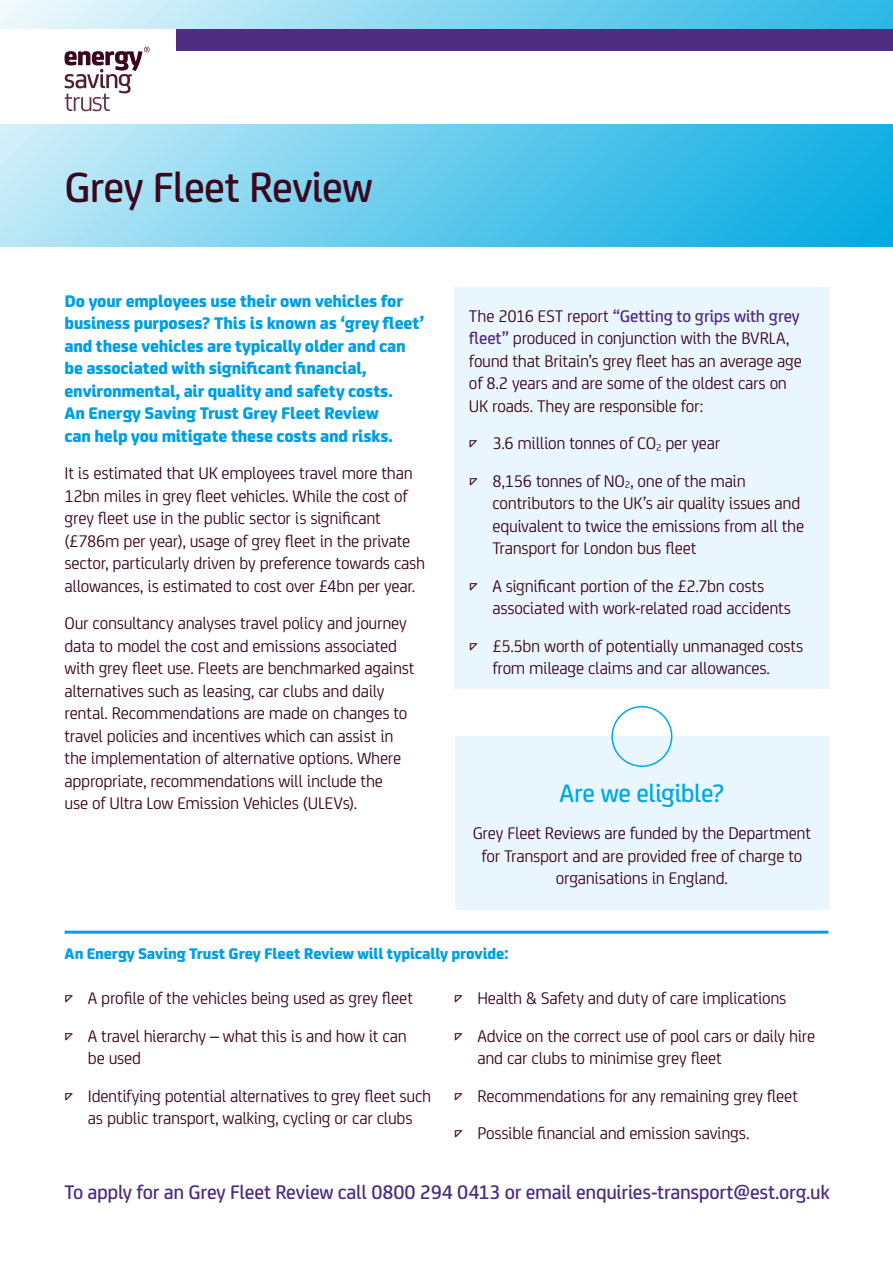
<style>
.page{position:relative;width:893px;height:1263px;background:#fff}
.page>*{position:absolute;margin:0;border:0;box-sizing:border-box;transform-origin:0 0}
.t1{font:500 45px "Energy Saving Sans";letter-spacing:-.015em;color:#3c081f}
.t2{font:500 27px "Energy Saving Sans";letter-spacing:-.015em;color:#00a9e0}
.t3{font:500 21px "Energy Saving Sans";letter-spacing:-.015em;color:#4f2d7f}
.t4{font:18px/22.5px "Energy Saving Sans";letter-spacing:-.015em;color:#3c081f}
.t5{font:700 18px/22.5px "Energy Saving Sans";letter-spacing:-.01em;color:#009fe3}
.t6{font:700 16.5px "Energy Saving Sans";letter-spacing:-.005em;color:#009fe3}
.s1{font-weight:500;color:#4f2d7f}
</style>
<div class="page">
<svg style="left:0;top:0;width:893px;height:247px;background:#6cccec"></svg>
<div style="left:0;top:30px;width:893px;height:94px;background:#fff"></div>
<div style="left:177px;top:30px;width:716px;height:21px;background:#4f2d7f"></div>
<svg style="left:65px;top:47px;width:85px;height:64px"></svg>
<div style="left:454px;top:288px;width:374px;height:401px;background:#eaf6fe"></div>
<div style="left:455px;top:736px;width:373px;height:174px;background:#eaf6fe"></div>
<hr style="left:65px;top:931px;width:763px;height:3px;background:#009fe3">
<div style="left:611px;top:706px;width:61px;height:61px;border:2px solid #00a9e0;border-radius:50%"></div>
<h1 class="t1" style="left:65px;top:154px;width:310px">Grey Fleet Review</h1>
<p class="t5" style="left:65px;top:288px;width:361px">Do your employees use their own vehicles for business purposes? This is known as ‘grey fleet’ and these vehicles are typically older and can be associated with significant financial, environmental, air quality and safety costs.<br>An Energy Saving Trust Grey Fleet Review<br>can help you mitigate these costs and risks.</p>
<p class="t4" style="left:65px;top:461px;width:362px">It is estimated that UK employees travel more than 12bn miles in grey fleet vehicles. While the cost of grey fleet use in the public sector is significant (£786m per year), usage of grey fleet in the private sector, particularly driven by preference towards cash allowances, is estimated to cost over £4bn per year.</p>
<p class="t4" style="left:65px;top:611px;width:352px">Our consultancy analyses travel policy and journey data to model the cost and emissions associated with grey fleet use. Fleets are benchmarked against alternatives such as leasing, car clubs and daily rental. Recommendations are made on changes to travel policies and incentives which can assist in the implementation of alternative options. Where appropriate, recommendations will include the<br>use of Ultra Low Emission Vehicles (ULEVs).</p>
<p class="t4" style="left:469px;top:303px;width:334px">The 2016 EST report <span class="s1">“Getting to grips with grey fleet”</span> produced in conjunction with the BVRLA, found that Britain’s grey fleet has an average age of 8.2 years and are some of the oldest cars on UK roads. They are responsible for:</p>
<p class="t4" style="left:469px;top:431px;width:253px">• 3.6 million tonnes of CO<sub>2</sub> per year</p>
<p class="t4" style="left:492px;top:468px;width:313px;text-indent:-23px">• 8,156 tonnes of NO<sub>2</sub>, one of the main contributors to the UK’s air quality issues and equivalent to twice the emissions from all the Transport for London bus fleet</p>
<p class="t4" style="left:492px;top:573px;width:300px;text-indent:-23px">• A significant portion of the £2.7bn costs associated with work-related road accidents</p>
<p class="t4" style="left:469px;top:633px;width:336px;text-align:center">• £5.5bn worth of potentially unmanaged costs from mileage claims and car allowances.</p>
<h2 class="t2" style="left:559px;top:773px;width:166px">Are we eligible?</h2>
<p class="t4" style="left:473px;top:821px;width:340px;text-align:center">Grey Fleet Reviews are funded by the Department for Transport and are provided free of charge to organisations in England.</p>
<p class="t6" style="left:65px;top:941px;width:445px">An Energy Saving Trust Grey Fleet Review will typically provide:</p>
<p class="t4" style="left:454px;top:986px;width:334px">• Health &amp; Safety and duty of care implications</p>
<p class="t4" style="left:477px;top:1023px;width:339px;text-indent:-23px">• Advice on the correct use of pool cars or daily hire and car clubs to minimise grey fleet</p>
<p class="t4" style="left:454px;top:1083px;width:346px">• Recommendations for any remaining grey fleet</p>
<p class="t4" style="left:454px;top:1121px;width:297px">• Possible financial and emission savings.</p>
<p class="t4" style="left:65px;top:986px;width:350px">• A profile of the vehicles being used as grey fleet</p>
<p class="t4" style="left:88px;top:1023px;width:320px;text-indent:-23px">• A travel hierarchy – what this is and how it can be used</p>
<p class="t4" style="left:65px;top:1083px;width:368px;text-align:center">• Identifying potential alternatives to grey fleet such as public transport, walking, cycling or car clubs</p>
<p class="t3" style="left:65px;top:1177px;width:767px">To apply for an Grey Fleet Review call 0800 294 0413 or email enquiries-transport@est.org.uk</p>
</div>
